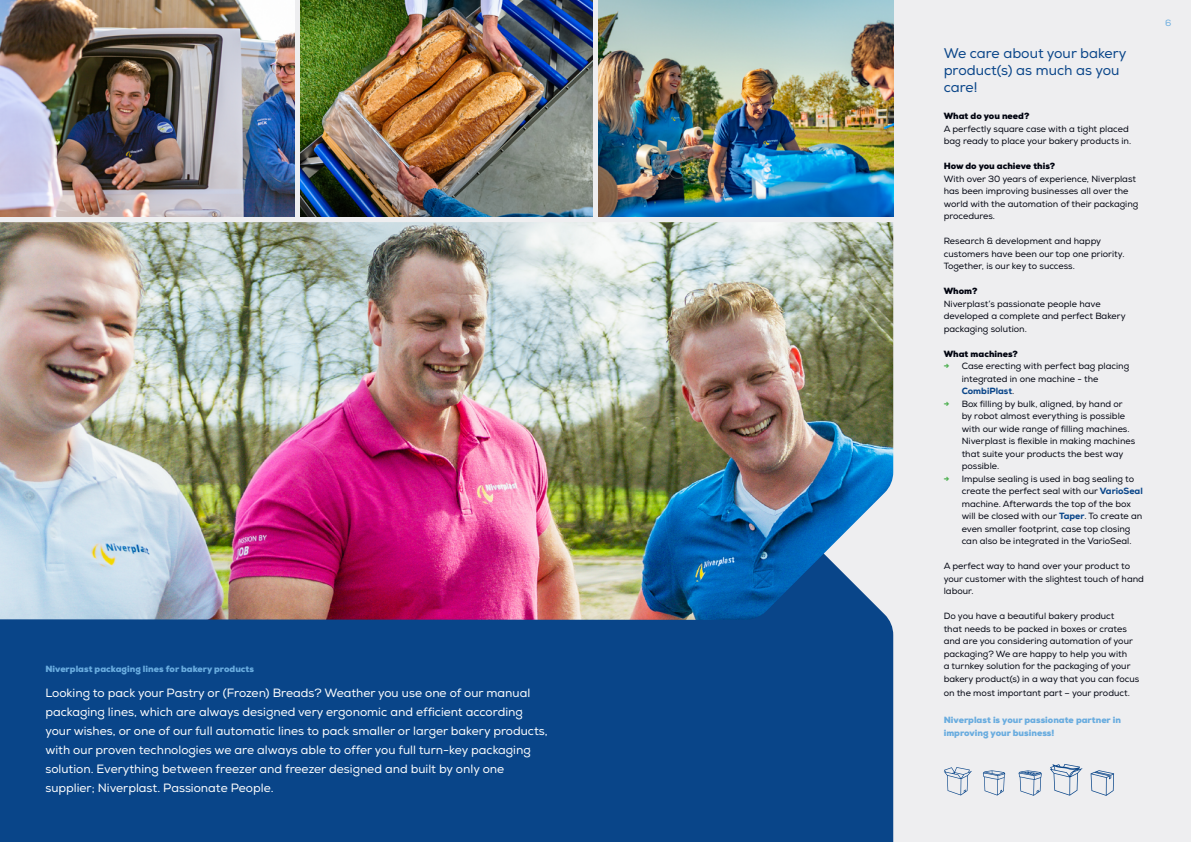
<style>
.page{position:relative;width:1191px;height:842px;background:#eeeef0}
.page>*{position:absolute;margin:0;border:0;box-sizing:border-box;transform-origin:0 0}
.t1{font:14px/17px "Nexa";color:#094589}
.t2{font:12px/19px "Nexa";color:#fff}
.t3{font:9px/12.5px "Nexa";color:#00030f}
.t4{font:900 9px/13px "Nexa";color:#69acdf}
.t5{font:900 9px "Nexa";color:#00030f}
.t6{font:9px "Nexa";color:#69acdf}
.s1{font-weight:900;color:#4eb051}
.s2{font-weight:800;color:#094589}
</style>
<div class="page">
<div style="left:0;top:620px;width:893px;height:222px;background:#094589"></div>
<img style="left:0;top:222px;width:893px;height:398px">
<img style="left:0;top:0;width:295px;height:216px">
<img style="left:300px;top:0;width:292px;height:216px">
<img style="left:598px;top:0;width:295px;height:216px">
<svg style="left:944px;top:767px;width:28px;height:28px"></svg>
<svg style="left:982px;top:770px;width:23px;height:25px"></svg>
<svg style="left:1090px;top:770px;width:24px;height:26px"></svg>
<svg style="left:1050px;top:764px;width:32px;height:32px"></svg>
<svg style="left:1018px;top:770px;width:23px;height:26px"></svg>
<p class="t4" style="left:45px;top:663px;width:210px">Niverplast packaging lines for bakery products</p>
<p class="t2" style="left:45px;top:684px;width:504px">Looking to pack your Pastry or (Frozen) Breads? Weather you use one of our manual packaging lines, which are always designed very ergonomic and efficient according your wishes, or one of our full automatic lines to pack smaller or larger bakery products, with our proven technologies we are always able to offer you full turn-key packaging solution. Everything between freezer and freezer designed and built by only one supplier; Niverplast. Passionate People.</p>
<h1 class="t1" style="left:943px;top:45px;width:184px">We care about your bakery product(s) as much as you care!</h1>
<p class="t5" style="left:943px;top:110px;width:87px">What do you need?</p>
<p class="t3" style="left:943px;top:123px;width:189px">A perfectly square case with a tight placed bag ready to place your bakery products in.</p>
<p class="t5" style="left:943px;top:160px;width:113px">How do you achieve this?</p>
<p class="t3" style="left:943px;top:173px;width:196px">With over 30 years of experience, Niverplast has been improving businesses all over the world with the automation of their packaging procedures.</p>
<p class="t3" style="left:943px;top:235px;width:182px">Research &amp; development and happy customers have been our top one priority.<br>Together, is our key to success.</p>
<p class="t5" style="left:943px;top:285px;width:35px">Whom?</p>
<p class="t3" style="left:943px;top:298px;width:183px">Niverplast’s passionate people have developed a complete and perfect Bakery packaging solution.</p>
<p class="t5" style="left:943px;top:348px;width:76px">What machines?</p>
<p class="t3" style="left:961px;top:360px;width:169px;text-indent:-18px"><span class="s1">→</span> Case erecting with perfect bag placing integrated in one machine - the<br><span class="s2">CombiPlast</span>.</p>
<p class="t3" style="left:961px;top:398px;width:175px;text-indent:-18px"><span class="s1">→</span> Box filling by bulk, aligned, by hand or by robot almost everything is possible with our wide range of filling machines.<br>Niverplast is flexible in making machines that suite your products the best way possible.</p>
<p class="t3" style="left:961px;top:473px;width:183px;text-indent:-18px"><span class="s1">→</span> Impulse sealing is used in bag sealing to create the perfect seal with our <span class="s2">VarioSeal </span>machine. Afterwards the top of the box will be closed with our <span class="s2">Taper</span>. To create an even smaller footprint, case top closing can also be integrated in the VarioSeal.</p>
<p class="t3" style="left:943px;top:560px;width:202px">A perfect way to hand over your product to your customer with the slightest touch of hand labour.</p>
<p class="t3" style="left:943px;top:610px;width:197px">Do you have a beautiful bakery product<br>that needs to be packed in boxes or crates and are you considering automation of your packaging? We are happy to help you with<br>a turnkey solution for the packaging of your bakery product(s) in a way that you can focus</p>
<p class="t3" style="left:943px;top:687px;width:188px">on the most important part – your product.</p>
<p class="t4" style="left:943px;top:713px;width:179px">Niverplast is your passionate partner in improving your business!</p>
<p class="t6" style="left:1165px;top:17px;width:8px">6</p>
</div>
